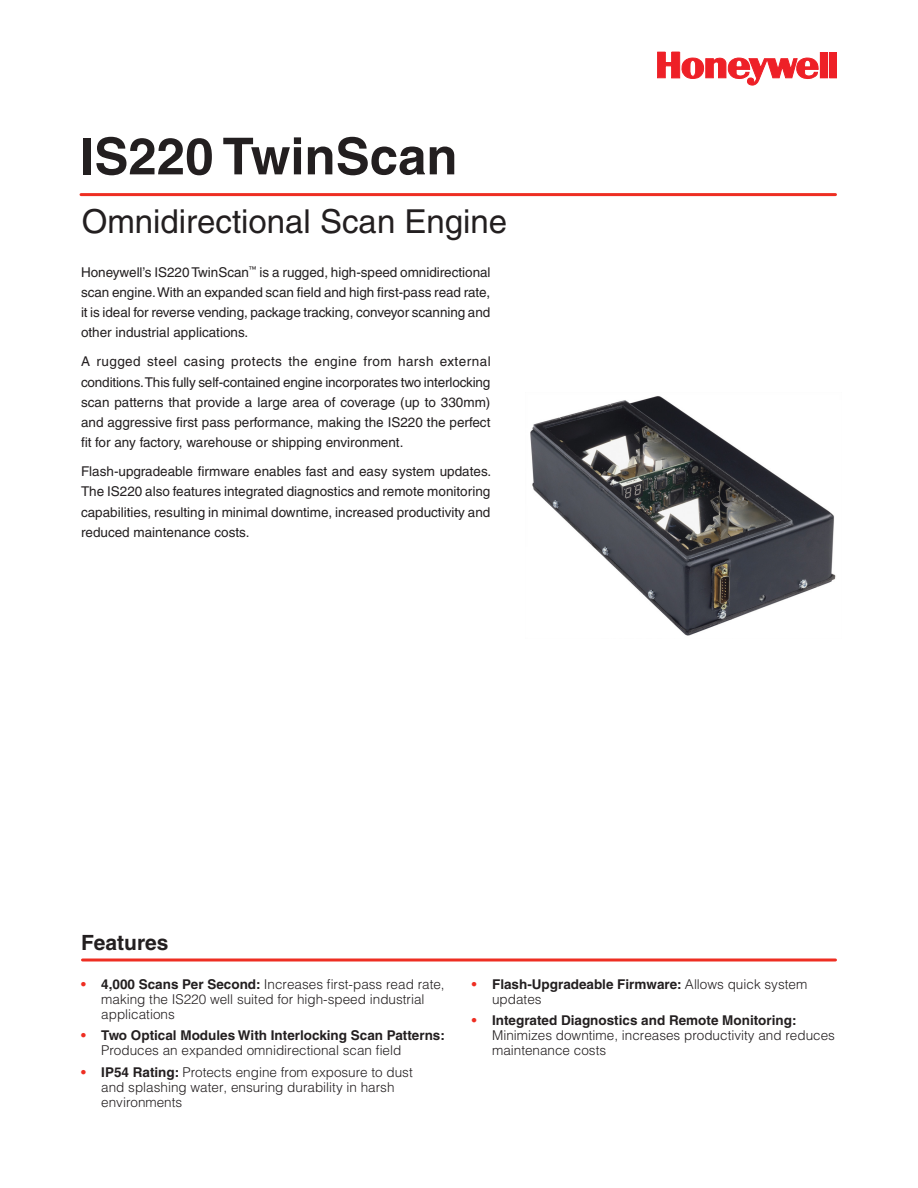
<style>
.page{position:relative;width:918px;height:1188px;background:#fff}
.page>*{position:absolute;margin:0;border:0;box-sizing:border-box;transform-origin:0 0}
.Product_Name_-_Front{font:700 51px "Helvetica";color:#231f20}
.Product_Descriptor{font:33px "Helvetica";color:#231f20}
.Overview_and_Feature{font:700 21px "Helvetica";color:#231f20}
.Overview_Body{font:13.5px/20.2px "Helvetica";color:#231f20;text-align:justify}
.Features_Header{font:300 13.5px/15px "Helvetica";color:#231f20}
.Features_Header-2{font:700 13.5px/15px "Helvetica";color:#231f20}
.s1{font-weight:700;color:#ee2e22}
.s2{font-weight:700}
.s3{color:#ee2e22}
.s4{font-weight:300}
</style>
<div class="page">
<svg style="left:657px;top:52px;width:162px;height:33px"></svg>
<div style="left:820px;top:52px;width:8px;height:26px;background:#ee2027"></div>
<div style="left:830px;top:52px;width:7px;height:26px;background:#ee2027"></div>
<hr style="left:81px;top:193px;width:755px;height:3px;background:#ee2e22">
<svg style="left:82px;top:958px;width:754px;height:4px;background:#f26259"></svg>
<img style="left:530px;top:396px;width:306px;height:240px">
<p class="Product_Name_-_Front" style="left:80px;top:125px;width:379px">IS220 TwinScan</p>
<p class="Product_Descriptor" style="left:82px;top:202px;width:427px">Omnidirectional Scan Engine</p>
<p class="Overview_Body" style="left:81px;top:262px;width:411px">Honeywell’s IS220 TwinScan<sup>™</sup> is a rugged, high-speed omnidirectional scan engine. With an expanded scan field and high first-pass read rate, it is ideal for reverse vending, package tracking, conveyor scanning and other industrial applications.</p>
<p class="Overview_Body" style="left:81px;top:351px;width:411px">A rugged steel casing protects the engine from harsh external conditions. This fully self-contained engine incorporates two interlocking scan patterns that provide a large area of coverage (up to 330mm) and aggressive first pass performance, making the IS220 the perfect fit for any factory, warehouse or shipping environment.</p>
<p class="Overview_Body" style="left:81px;top:461px;width:412px">Flash-upgradeable firmware enables fast and easy system updates.<br>The IS220 also features integrated diagnostics and remote monitoring capabilities, resulting in minimal downtime, increased productivity and reduced maintenance costs.</p>
<p class="Overview_and_Feature" style="left:81px;top:930px;width:89px">Features</p>
<p class="Features_Header" style="left:101px;top:976px;width:345px;text-indent:-20px"><span class="s1">•</span> <span class="s2">4,000 Scans Per Second:</span> Increases first-pass read rate, making the IS220 well suited for high-speed industrial applications</p>
<p class="Features_Header-2" style="left:101px;top:1028px;width:345px;text-indent:-20px"><span class="s3">•</span> Two Optical Modules With Interlocking Scan Patterns:<br><span class="s4">Produces an expanded omnidirectional scan field</span></p>
<p class="Features_Header" style="left:101px;top:1064px;width:313px;text-indent:-20px"><span class="s1">•</span> <span class="s2">IP54 Rating:</span> Protects engine from exposure to dust and splashing water, ensuring durability in harsh environments</p>
<p class="Features_Header-2" style="left:492px;top:976px;width:317px;text-indent:-20px"><span class="s3">•</span> Flash-Upgradeable Firmware: <span class="s4">Allows quick system updates</span></p>
<p class="Features_Header" style="left:492px;top:1013px;width:344px;text-indent:-20px"><span class="s1">•</span> <span class="s2">Integrated Diagnostics and Remote Monitoring:<br></span>Minimizes downtime, increases productivity and reduces maintenance costs</p>
</div>
